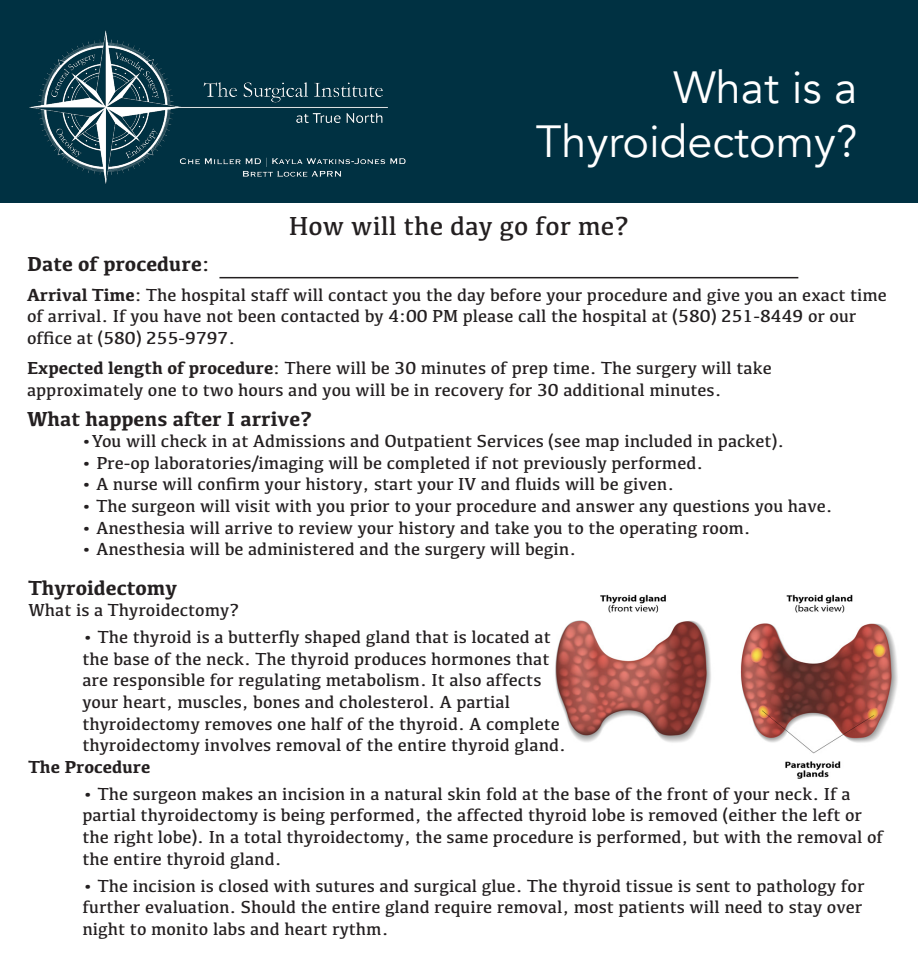
<style>
.page{position:relative;width:918px;height:972px;background:#fff}
.page>*{position:absolute;margin:0;border:0;box-sizing:border-box;transform-origin:0 0}
.t1{font:45px "Avenir";color:#fff}
.t2{font:27px "Kefa";color:#231f20}
.t3{font:700 21px "Kefa";color:#231f20}
.t4{font:18px/21.3px "Kefa";color:#231f20}
.t5{font:700 18px "Kefa";color:#231f20}
.s1{font-weight:400}
.s2{font-weight:700}
</style>
<div class="page">
<div style="left:0;top:0;width:918px;height:203px;background:#003142"></div>
<hr style="left:219px;top:277px;width:579px;height:1px;background:#231f20">
<img style="left:555px;top:594px;width:343px;height:185px">
<img style="left:29px;top:30px;width:377px;height:154px">
<p class="t1" style="left:673px;top:61px;width:186px">What is a</p>
<p class="t1" style="left:536px;top:115px;width:323px">Thyroidectomy?</p>
<p class="t2" style="left:289px;top:210px;width:342px">How will the day go for me?</p>
<p class="t3" style="left:27px;top:250px;width:184px">Date of procedure<span class="s1">:</span></p>
<p class="t4" style="left:27px;top:284px;width:861px"><span class="s2">Arrival Time</span>: The hospital staff will contact you the day before your procedure and give you an exact time of arrival. If you have not been contacted by 4:00 PM please call the hospital at (580) 251-8449 or our office at (580) 255-9797.</p>
<p class="t4" style="left:27px;top:357px;width:746px"><span class="s2">Expected length of procedure</span>: There will be 30 minutes of prep time. The surgery will take</p>
<p class="t4" style="left:27px;top:378px;width:696px">approximately one to two hours and you will be in recovery for 30 additional minutes.</p>
<p class="t3" style="left:27px;top:404px;width:287px">What happens after I arrive?</p>
<p class="t4" style="left:81px;top:430px;width:705px">•You will check in at Admissions and Outpatient Services (see map included in packet).</p>
<p class="t4" style="left:81px;top:452px;width:624px">• Pre-op laboratories/imaging will be completed if not previously performed.</p>
<p class="t4" style="left:81px;top:473px;width:595px">• A nurse will confirm your history, start your IV and fluids will be given.</p>
<p class="t4" style="left:81px;top:495px;width:753px">• The surgeon will visit with you prior to your procedure and answer any questions you have.</p>
<p class="t4" style="left:81px;top:516px;width:671px">• Anesthesia will arrive to review your history and take you to the operating room.</p>
<p class="t4" style="left:81px;top:538px;width:497px">• Anesthesia will be administered and the surgery will begin.</p>
<p class="t3" style="left:28px;top:574px;width:150px">Thyroidectomy</p>
<p class="t4" style="left:28px;top:599px;width:212px">What is a Thyroidectomy?</p>
<p class="t4" style="left:82px;top:626px;width:470px">• The thyroid is a butterfly shaped gland that is located at</p>
<p class="t4" style="left:82px;top:648px;width:469px">the base of the neck. The thyroid produces hormones that</p>
<p class="t4" style="left:82px;top:669px;width:461px">are responsible for regulating metabolism. It also affects</p>
<p class="t4" style="left:82px;top:691px;width:429px">your heart, muscles, bones and cholesterol. A partial</p>
<p class="t4" style="left:82px;top:712px;width:479px">thyroidectomy removes one half of the thyroid. A complete</p>
<p class="t4" style="left:82px;top:734px;width:485px">thyroidectomy involves removal of the entire thyroid gland.</p>
<p class="t5" style="left:28px;top:755px;width:123px">The Procedure</p>
<p class="t4" style="left:82px;top:783px;width:770px">• The surgeon makes an incision in a natural skin fold at the base of the front of your neck. If a</p>
<p class="t4" style="left:82px;top:804px;width:781px">partial thyroidectomy is being performed, the affected thyroid lobe is removed (either the left or</p>
<p class="t4" style="left:82px;top:826px;width:802px">the right lobe). In a total thyroidectomy, the same procedure is performed, but with the removal of</p>
<p class="t4" style="left:82px;top:847px;width:201px">the entire thyroid gland.</p>
<p class="t4" style="left:82px;top:874px;width:784px">• The incision is closed with sutures and surgical glue. The thyroid tissue is sent to pathology for</p>
<p class="t4" style="left:82px;top:896px;width:782px">further evaluation. Should the entire gland require removal, most patients will need to stay over night to monito labs and heart rythm.</p>
</div>
